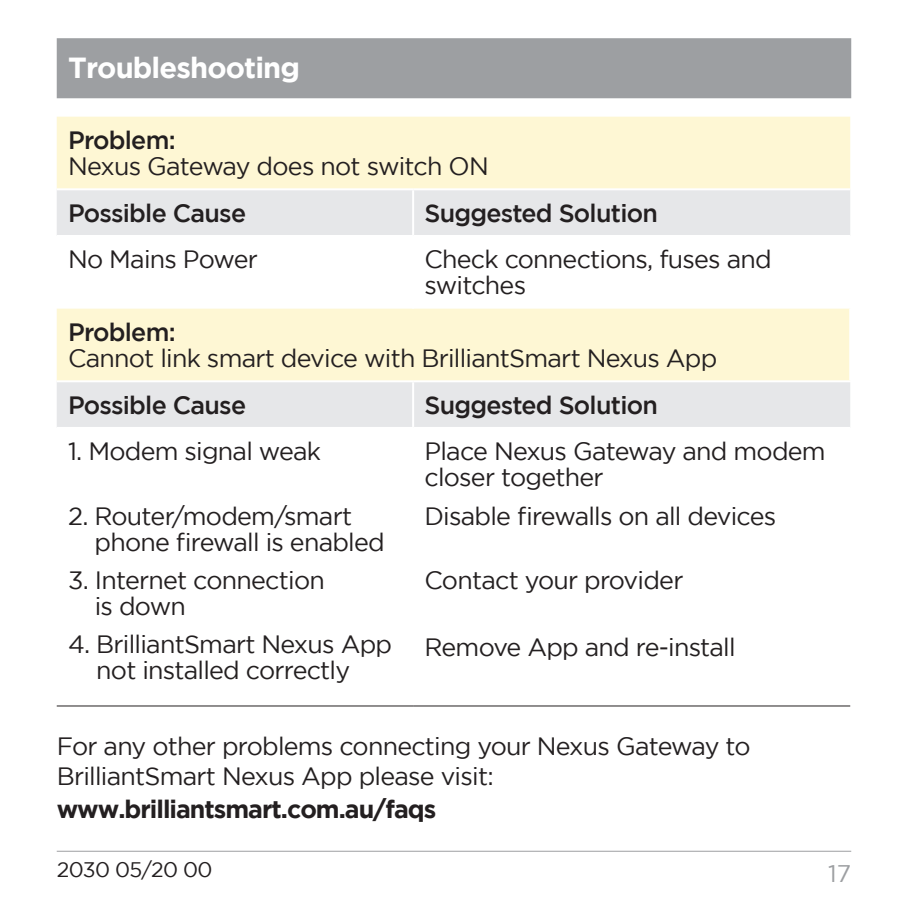
<style>
.page{position:relative;width:908px;height:908px;background:#fff}
.page>*{position:absolute;margin:0;border:0;box-sizing:border-box;transform-origin:0 0}
.main_head{font:700 28.8px "Gotham";letter-spacing:-.03em;color:#fff}
.Body{font:24.8px/26px "Gotham";letter-spacing:-.03em;color:#231f20}
.Body-2{font:500 24.8px "Gotham";letter-spacing:-.03em;color:#231f20}
.t1{font:700 24.8px "Gotham";letter-spacing:-.04em;color:#231f20}
.t2{font:24px "Gotham";color:#9d9fa2}
.Body-3{font:20.8px "Gotham";letter-spacing:-.03em;color:#231f20}
.s1{font-weight:500}
</style>
<div class="page">
<hr style="left:57px;top:850px;width:793px;height:1px;background:#9d9fa2">
<div style="left:57px;top:38px;width:793px;height:60px;background:#9d9fa2"></div>
<div style="left:57px;top:117px;width:792px;height:71px;background:#fef7d4"></div>
<svg style="left:57px;top:190px;width:792px;height:237px"></svg>
<hr style="left:412px;top:190px;width:2px;height:45px;background:#fff">
<hr style="left:57px;top:235px;width:356px;height:2px;background:#fff">
<hr style="left:413px;top:235px;width:436px;height:2px;background:#fff">
<hr style="left:412px;top:237px;width:2px;height:71px;background:#fff">
<hr style="left:412px;top:382px;width:2px;height:45px;background:#fff">
<hr style="left:848px;top:308px;width:2px;height:72px;background:#fff">
<hr style="left:57px;top:380px;width:356px;height:2px;background:#fff">
<hr style="left:413px;top:380px;width:437px;height:2px;background:#fff">
<hr style="left:57px;top:705px;width:356px;height:1px;background:#231f20">
<hr style="left:413px;top:705px;width:436px;height:1px;background:#231f20">
<p class="main_head" style="left:68px;top:51px;width:233px">Troubleshooting</p>
<p class="Body" style="left:68px;top:127px;width:422px"><span class="s1">Problem:<br></span>Nexus Gateway does not switch ON</p>
<p class="Body-2" style="left:68px;top:199px;width:179px">Possible Cause</p>
<p class="Body-2" style="left:424px;top:199px;width:235px">Suggested Solution</p>
<p class="Body" style="left:68px;top:246px;width:191px">No Mains Power</p>
<p class="Body" style="left:424px;top:246px;width:348px">Check connections, fuses and switches</p>
<p class="Body" style="left:68px;top:319px;width:650px"><span class="s1">Problem:<br></span>Cannot link smart device with BrilliantSmart Nexus App</p>
<p class="Body-2" style="left:68px;top:390px;width:179px">Possible Cause</p>
<p class="Body-2" style="left:424px;top:390px;width:235px">Suggested Solution</p>
<p class="Body" style="left:68px;top:438px;width:254px">1. Modem signal weak</p>
<p class="Body" style="left:424px;top:438px;width:402px">Place Nexus Gateway and modem closer together</p>
<p class="Body" style="left:94px;top:502px;width:292px;text-indent:-26px">2. Router/modem/smart phone firewall is enabled</p>
<p class="Body" style="left:424px;top:502px;width:353px">Disable firewalls on all devices</p>
<p class="Body" style="left:95px;top:566px;width:231px;text-indent:-27px">3. Internet connection is down</p>
<p class="Body" style="left:424px;top:566px;width:260px">Contact your provider</p>
<p class="Body" style="left:68px;top:630px;width:325px;text-align:center">4. BrilliantSmart Nexus App not installed correctly</p>
<p class="Body" style="left:424px;top:633px;width:312px">Remove App and re-install</p>
<p class="Body" style="left:57px;top:730px;width:695px;line-height:30px">For any other problems connecting your Nexus Gateway to<br>BrilliantSmart Nexus App please visit:</p>
<p class="t1" style="left:57px;top:794px;width:381px">www.brilliantsmart.com.au/faqs</p>
<p class="Body-3" style="left:57px;top:858px;width:157px">2030 05/20 00</p>
<p class="t2" style="left:827px;top:860px;width:24px">17</p>
</div>
